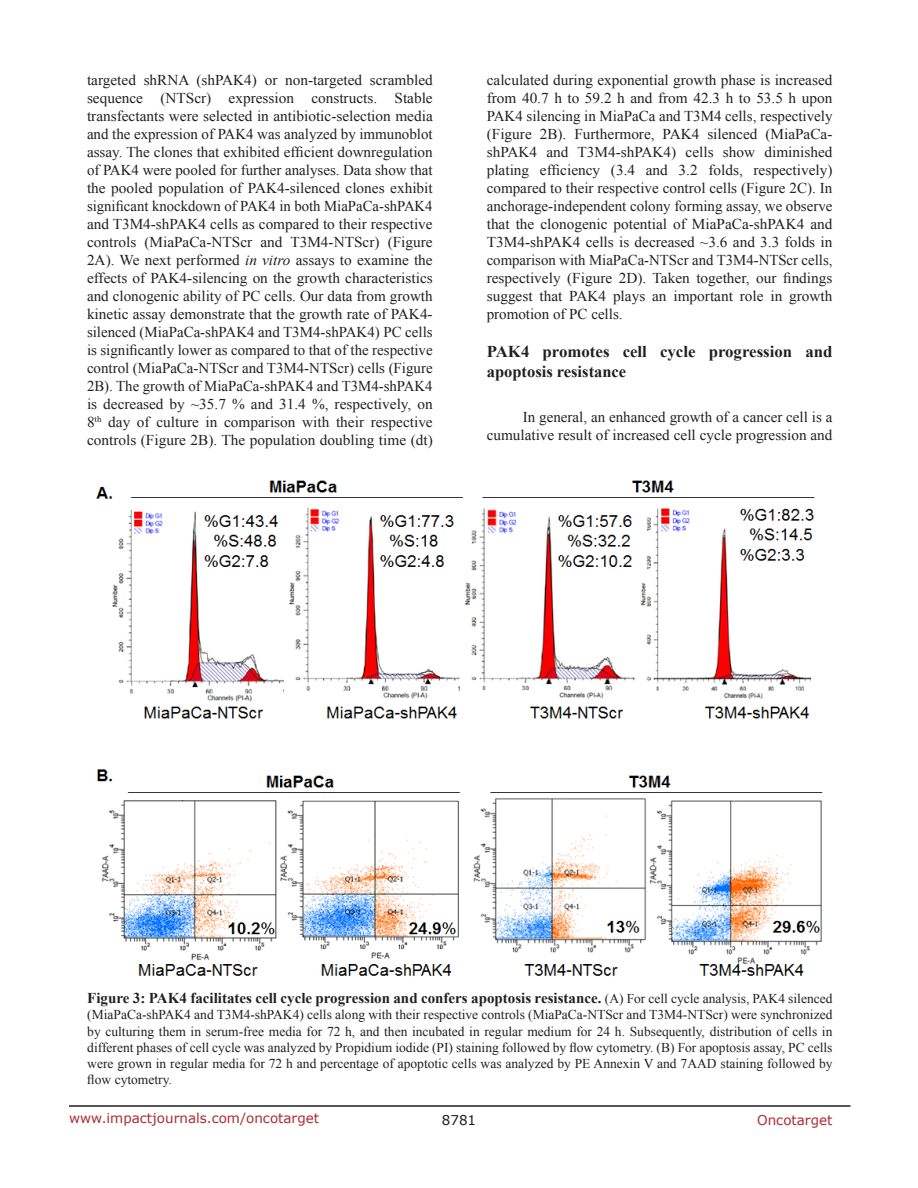
<style>
.page{position:relative;width:918px;height:1188px;background:#fff}
.page>*{position:absolute;margin:0;border:0;box-sizing:border-box;transform-origin:0 0}
.SubHeading{font:700 16.5px/19.8px "Times New Roman";color:#221f22}
.BodyText{font:15px/18px "Times New Roman";color:#221f22;text-align:justify}
.FigureText{font:700 15px "Times New Roman";color:#221f22}
.FigureText-2{font:13.5px/16.2px "Times New Roman";color:#221f22;text-align:justify}
.t1{font:13.5px "Verdana";color:#ac2b31}
.t2{font:13.5px "Verdana";color:#221f22}
.s1{font-style:italic}
.s2{font-weight:400;font-size:13.5px}
</style>
<div class="page">
<hr style="left:69px;top:1105px;width:781px;height:2px;background:#231f20">
<img style="left:96px;top:480px;width:727px;height:496px">
<p class="BodyText" style="left:87px;top:71px;width:347px">targeted shRNA (shPAK4) or non-targeted scrambled sequence (NTScr) expression constructs. Stable transfectants were selected in antibiotic-selection media and the expression of PAK4 was analyzed by immunoblot assay. The clones that exhibited efficient downregulation of PAK4 were pooled for further analyses. Data show that the pooled population of PAK4-silenced clones exhibit significant knockdown of PAK4 in both MiaPaCa-shPAK4 and T3M4-shPAK4 cells as compared to their respective controls (MiaPaCa-NTScr and T3M4-NTScr) (Figure 2A). We next performed <span class="s1">in vitro</span> assays to examine the effects of PAK4-silencing on the growth characteristics and clonogenic ability of PC cells. Our data from growth kinetic assay demonstrate that the growth rate of PAK4- silenced (MiaPaCa-shPAK4 and T3M4-shPAK4) PC cells is significantly lower as compared to that of the respective control (MiaPaCa-NTScr and T3M4-NTScr) cells (Figure 2B). The growth of MiaPaCa-shPAK4 and T3M4-shPAK4 is decreased by ~35.7 % and 31.4 %, respectively, on 8<sup>th</sup> day of culture in comparison with their respective controls (Figure 2B). The population doubling time (dt)</p>
<p class="BodyText" style="left:487px;top:71px;width:347px">calculated during exponential growth phase is increased from 40.7 h to 59.2 h and from 42.3 h to 53.5 h upon PAK4 silencing in MiaPaCa and T3M4 cells, respectively (Figure 2B). Furthermore, PAK4 silenced (MiaPaCa&shy;shPAK4 and T3M4-shPAK4) cells show diminished plating efficiency (3.4 and 3.2 folds, respectively) compared to their respective control cells (Figure 2C). In anchorage-independent colony forming assay, we observe that the clonogenic potential of MiaPaCa-shPAK4 and T3M4-shPAK4 cells is decreased ~3.6 and 3.3 folds in comparison with MiaPaCa-NTScr and T3M4-NTScr cells, respectively (Figure 2D). Taken together, our findings suggest that PAK4 plays an important role in growth promotion of PC cells.</p>
<p class="SubHeading" style="left:487px;top:341px;width:347px">PAK4 promotes cell cycle progression and apoptosis resistance</p>
<p class="BodyText" style="left:487px;top:408px;width:347px;text-align:right">In general, an enhanced growth of a cancer cell is a cumulative result of increased cell cycle progression and</p>
<p class="FigureText" style="left:87px;top:988px;width:747px">Figure 3: PAK4 facilitates cell cycle progression and confers apoptosis resistance. <span class="s2">(A) For cell cycle analysis, PAK4 silenced</span></p>
<p class="FigureText-2" style="left:87px;top:1007px;width:747px">(MiaPaCa-shPAK4 and T3M4-shPAK4) cells along with their respective controls (MiaPaCa-NTScr and T3M4-NTScr) were synchronized by culturing them in serum-free media for 72 h, and then incubated in regular medium for 24 h. Subsequently, distribution of cells in different phases of cell cycle was analyzed by Propidium iodide (PI) staining followed by flow cytometry. (B) For apoptosis assay, PC cells were grown in regular media for 72 h and percentage of apoptotic cells was analyzed by PE Annexin V and 7AAD staining followed by flow cytometry.</p>
<p class="t1" style="left:69px;top:1109px;width:252px">www.impactjournals.com/oncotarget</p>
<p class="t2" style="left:442px;top:1111px;width:36px">8781</p>
<p class="t1" style="left:757px;top:1111px;width:77px">Oncotarget</p>
</div>
